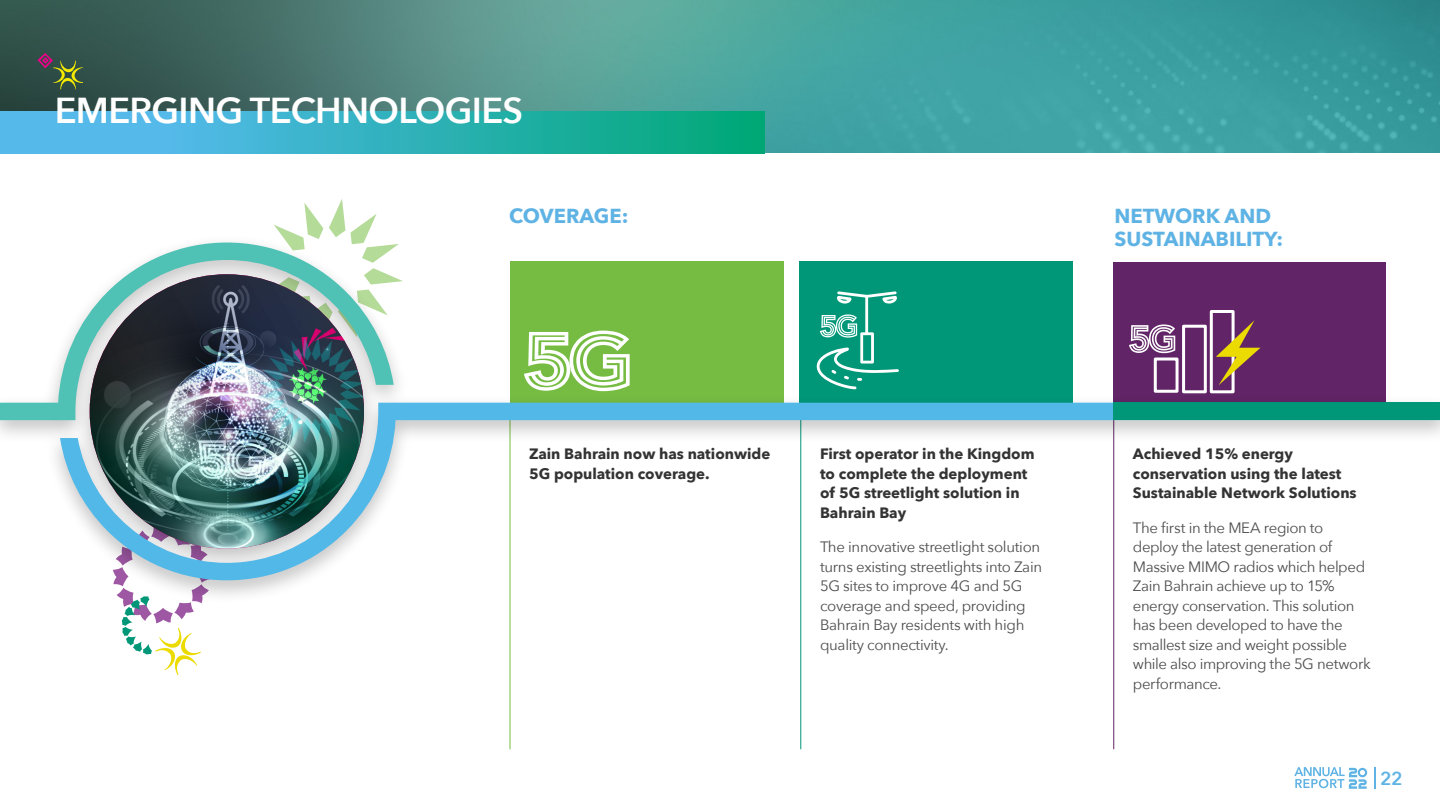
<style>
.page{position:relative;width:1440px;height:810px;background:#fff}
.page>*{position:absolute;margin:0;border:0;box-sizing:border-box;transform-origin:0 0}
.t1{font:600 36px "Avenir Next";letter-spacing:-.02em;color:#fff}
.t2{font:700 20.25px "Avenir Next";color:#5fb3e4}
.t3{font:600 18.75px "Avenir Next";color:#5fb3e4}
.t4{font:15px/19.5px "Avenir Next";letter-spacing:-.02em;color:#4d4d4d}
.t5{font:700 15px/19.5px "Avenir Next";color:#333}
</style>
<div class="page">
<svg style="left:1294px;top:767px;width:73px;height:22px"></svg>
<svg style="left:1374px;top:767px;width:1px;height:22px"></svg>
<img style="left:0;top:0;width:1440px;height:153px">
<svg style="left:0;top:112px;width:764px;height:41px;background:#31b2bb"></svg>
<svg style="left:121px;top:605px;width:80px;height:70px"></svg>
<svg style="left:274px;top:199px;width:103px;height:34px"></svg>
<svg style="left:38px;top:53px;width:45px;height:36px;background:#505c42"></svg>
<hr style="left:510px;top:404px;width:1px;height:345px;background:#76bc43">
<hr style="left:800px;top:404px;width:1px;height:345px;background:#009778">
<hr style="left:1113px;top:404px;width:1px;height:345px;background:#612466">
<div style="left:0;top:233px;width:1440px;height:372px;background:#000;opacity:.25"></div>
<svg style="left:60px;top:403px;width:1380px;height:177px"></svg>
<img style="left:0;top:243px;width:394px;height:177px">
<svg style="left:1129px;top:309px;width:132px;height:86px;background:#825278"></svg>
<svg style="left:817px;top:291px;width:82px;height:98px;background:#31ab92"></svg>
<svg style="left:524px;top:331px;width:106px;height:60px"></svg>
<div style="left:1114px;top:403px;width:326px;height:17px;background:#009778"></div>
<h1 class="t1" style="left:55px;top:80px;width:470px">EMERGING TECHNOLOGIES</h1>
<h2 class="t2" style="left:509px;top:198px;width:121px">COVERAGE:</h2>
<h2 class="t2" style="left:1114px;top:198px;width:158px">NETWORK AND</h2>
<h2 class="t2" style="left:1114px;top:221px;width:170px">SUSTAINABILITY:</h2>
<p class="t5" style="left:820px;top:444px;width:216px">First operator in the Kingdom to complete the deployment of 5G streetlight solution in<br>Bahrain Bay</p>
<p class="t4" style="left:820px;top:537px;width:224px">The innovative streetlight solution turns existing streetlights into Zain<br>G5 sites to improve G4 and G5 coverage and speed, providing<br>Bahrain Bay residents with high quality connectivity.</p>
<p class="t5" style="left:529px;top:444px;width:243px">Zain Bahrain now has nationwide<br>5G population coverage.</p>
<p class="t5" style="left:1133px;top:444px;width:225px">Achieved 15% energy conservation using the latest<br>Sustainable Network Solutions</p>
<p class="t4" style="left:1133px;top:517px;width:239px">The first in the MEA region to deploy the latest generation of<br>Massive MIMO radios which helped<br>Zain Bahrain achieve up to 15% energy conservation. This solution has been developed to have the smallest size and weight possible while also improving the G5 network performance.</p>
<p class="t3" style="left:1380px;top:762px;width:24px">22</p>
</div>
